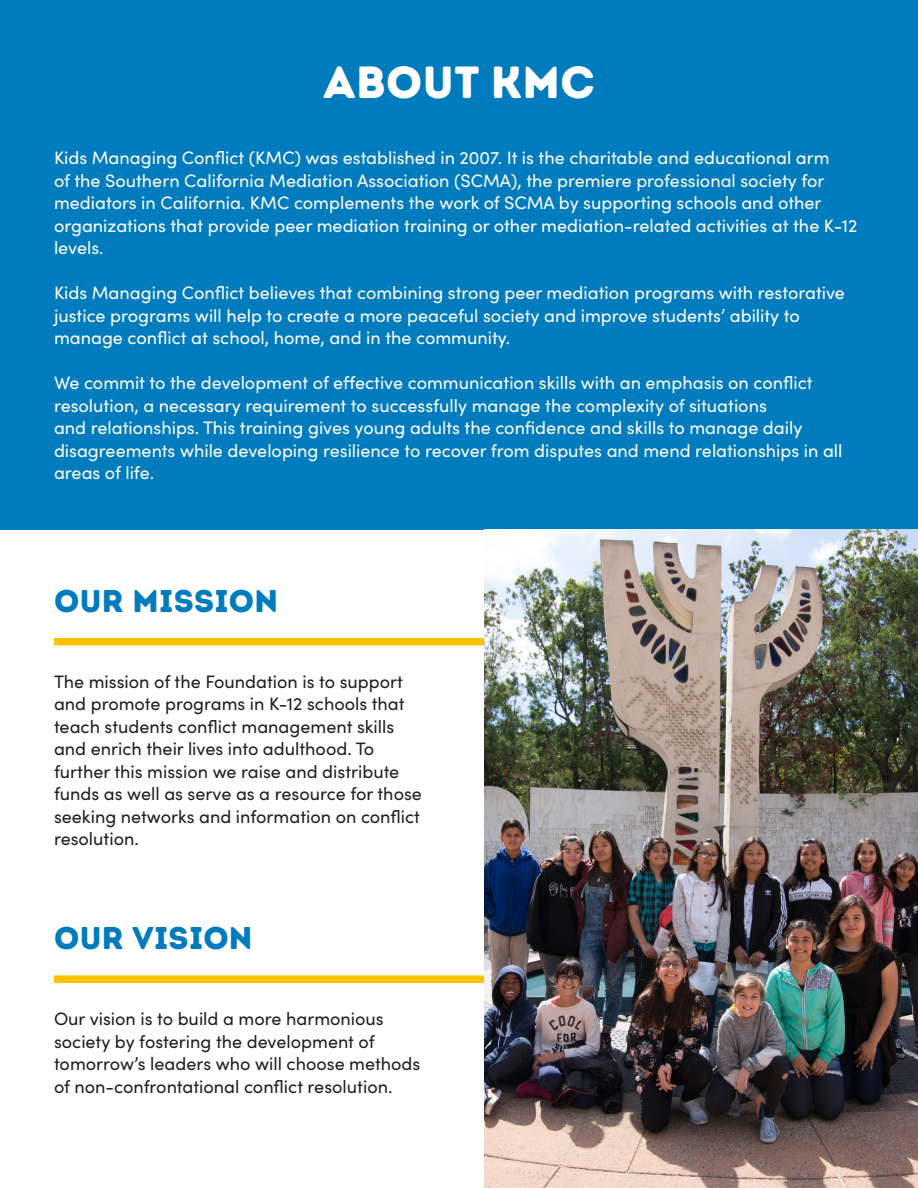
<style>
.page{position:relative;width:918px;height:1188px;background:#fff}
.page>*{position:absolute;margin:0;border:0;box-sizing:border-box;transform-origin:0 0}
.t1{font:45px "Intro Rust Base";letter-spacing:.01em;color:#fff}
.t2{font:31.5px "Intro Rust Base";letter-spacing:.01em;color:#007bbd}
.t3{font:18px/22.5px "Sofia Pro";color:#fff}
.t4{font:18px/22.5px "Sofia Pro";color:#231f20}
</style>
<div class="page">
<div style="left:0;top:0;width:918px;height:530px;background:#007bbd"></div>
<div style="left:54px;top:638px;width:468px;height:7px;background:#fec200"></div>
<div style="left:54px;top:975px;width:468px;height:8px;background:#fec200"></div>
<img style="left:484px;top:530px;width:434px;height:658px">
<p class="t1" style="left:323px;top:54px;width:273px">ABOUT KMC</p>
<p class="t3" style="left:54px;top:146px;width:805px">Kids Managing Conflict (KMC) was established in 2007. It is the charitable and educational arm<br>of the Southern California Mediation Association (SCMA), the premiere professional society for mediators in California. KMC complements the work of SCMA by supporting schools and other organizations that provide peer mediation training or other mediation-related activities at the K-12 levels.</p>
<p class="t3" style="left:54px;top:281px;width:793px">Kids Managing Conflict believes that combining strong peer mediation programs with restorative justice programs will help to create a more peaceful society and improve students’ ability to manage conflict at school, home, and in the community.</p>
<p class="t3" style="left:54px;top:371px;width:790px">We commit to the development of effective communication skills with an emphasis on conflict resolution, a necessary requirement to successfully manage the complexity of situations<br>and relationships. This training gives young adults the confidence and skills to manage daily disagreements while developing resilience to recover from disputes and mend relationships in all areas of life.</p>
<p class="t2" style="left:54px;top:581px;width:226px">OUR MISSION</p>
<p class="t4" style="left:54px;top:669px;width:369px">The mission of the Foundation is to support and promote programs in K-12 schools that teach students conflict management skills and enrich their lives into adulthood. To further this mission we raise and distribute funds as well as serve as a resource for those seeking networks and information on conflict resolution.</p>
<p class="t2" style="left:54px;top:918px;width:200px">OUR VISION</p>
<p class="t4" style="left:54px;top:1007px;width:368px">Our vision is to build a more harmonious society by fostering the development of tomorrow’s leaders who will choose methods of non-confrontational conflict resolution.</p>
</div>
